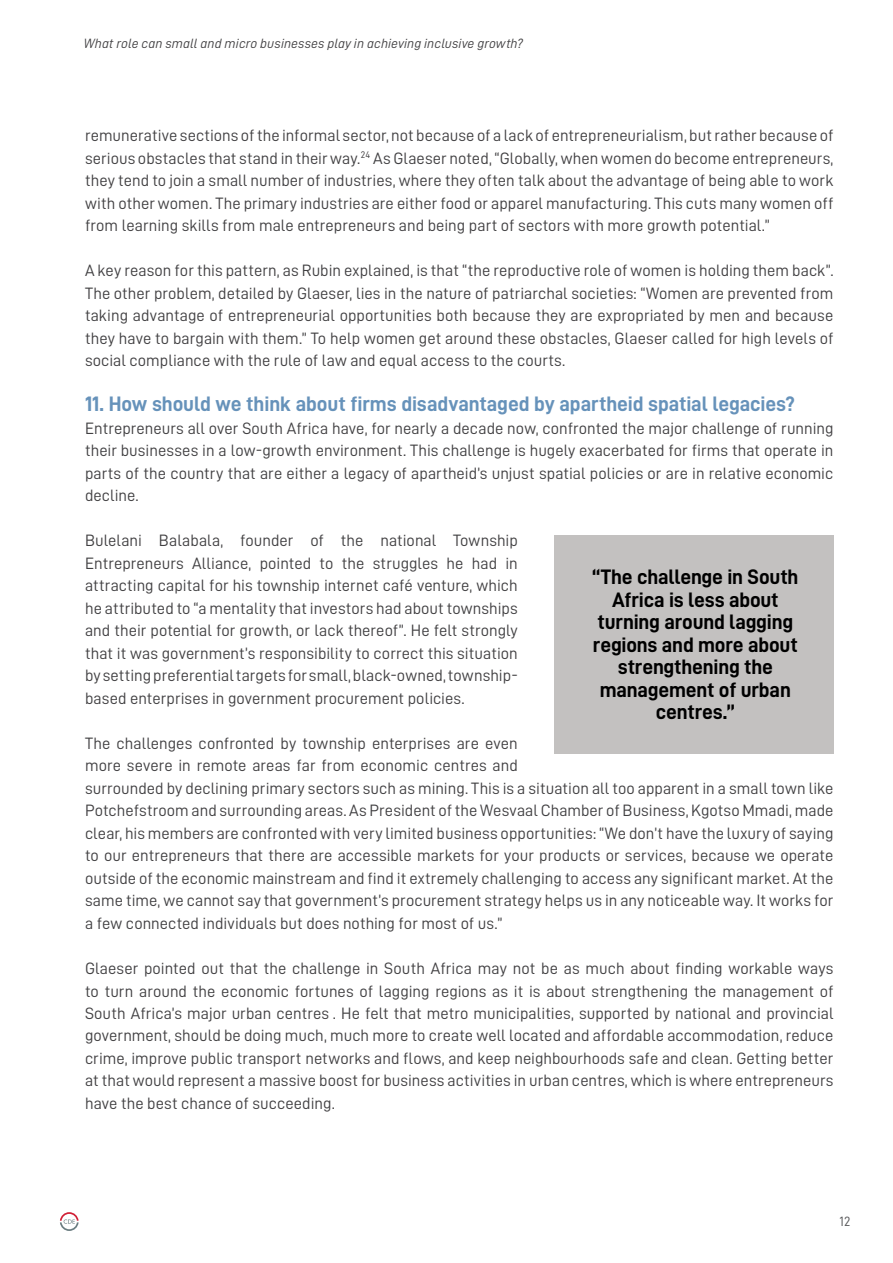
<style>
.page{position:relative;width:893px;height:1263px;background:#fff}
.page>*{position:absolute;margin:0;border:0;box-sizing:border-box;transform-origin:0 0}
.t1{font:21px/22.5px "D DIN Bold";letter-spacing:-.01em;color:#000;text-align:center}
.t2{font:21px "D DIN Bold";letter-spacing:-.005em;color:#6692ba}
.t3{font:16.5px/22.5px "D DIN";color:#414042;text-align:justify}
.t4{font:13.5px "D DIN Italic";letter-spacing:.01em;color:#414042}
.t5{font:13.5px "D DIN";color:#58595b}
</style>
<div class="page">
<svg style="left:60px;top:1212px;width:19px;height:19px"></svg>
<div style="left:554px;top:535px;width:279px;height:219px;background:#c3c1c0"></div>
<p class="t4" style="left:84px;top:36px;width:441px">What role can small and micro businesses play in achieving inclusive growth?</p>
<p class="t3" style="left:85px;top:124px;width:750px">remunerative sections of the informal sector, not because of a lack of entrepreneurialism, but rather because of serious obstacles that stand in their way.<sup>24</sup> As Glaeser noted, “Globally, when women do become entrepreneurs, they tend to join a small number of industries, where they often talk about the advantage of being able to work with other women. The primary industries are either food or apparel manufacturing. This cuts many women off from learning skills from male entrepreneurs and being part of sectors with more growth potential.”</p>
<p class="t3" style="left:85px;top:259px;width:750px">A key reason for this pattern, as Rubin explained, is that “the reproductive role of women is holding them back”.<br>The other problem, detailed by Glaeser, lies in the nature of patriarchal societies: “Women are prevented from taking advantage of entrepreneurial opportunities both because they are expropriated by men and because they have to bargain with them.” To help women get around these obstacles, Glaeser called for high levels of social compliance with the rule of law and equal access to the courts.</p>
<p class="t2" style="left:85px;top:392px;width:712px">11. How should we think about firms disadvantaged by apartheid spatial legacies?</p>
<p class="t3" style="left:85px;top:417px;width:750px">Entrepreneurs all over South Africa have, for nearly a decade now, confronted the major challenge of running their businesses in a low-growth environment. This challenge is hugely exacerbated for firms that operate in parts of the country that are either a legacy of apartheid’s unjust spatial policies or are in relative economic decline.</p>
<p class="t3" style="left:85px;top:529px;width:434px">Bulelani Balabala, founder of the national Township Entrepreneurs Alliance, pointed to the struggles he had in attracting capital for his township internet café venture, which he attributed to “a mentality that investors had about townships and their potential for growth, or lack thereof”. He felt strongly that it was government’s responsibility to correct this situation by setting preferential targets for small, black-owned, township&shy;based enterprises in government procurement policies.</p>
<p class="t3" style="left:85px;top:732px;width:750px;text-align:left">The challenges confronted by township enterprises are even<br>more severe in remote areas far from economic centres and<br>surrounded by declining primary sectors such as mining. This is a situation all too apparent in a small town like Potchefstroom and surrounding areas. As President of the Wesvaal Chamber of Business, Kgotso Mmadi, made clear, his members are confronted with very limited business opportunities: “We don’t have the luxury of saying to our entrepreneurs that there are accessible markets for your products or services, because we operate outside of the economic mainstream and find it extremely challenging to access any significant market. At the same time, we cannot say that government’s procurement strategy helps us in any noticeable way. It works for a few connected individuals but does nothing for most of us.”</p>
<p class="t3" style="left:85px;top:957px;width:750px">Glaeser pointed out that the challenge in South Africa may not be as much about finding workable ways to turn around the economic fortunes of lagging regions as it is about strengthening the management of South Africa’s major urban centres . He felt that metro municipalities, supported by national and provincial government, should be doing much, much more to create well located and affordable accommodation, reduce crime, improve public transport networks and flows, and keep neighbourhoods safe and clean. Getting better at that would represent a massive boost for business activities in urban centres, which is where entrepreneurs have the best chance of succeeding.</p>
<p class="t1" style="left:592px;top:565px;width:208px">“The challenge in South<br>Africa is less about turning around lagging regions and more about strengthening the management of urban centres.”</p>
<p class="t5" style="left:840px;top:1214px;width:12px">12</p>
</div>
